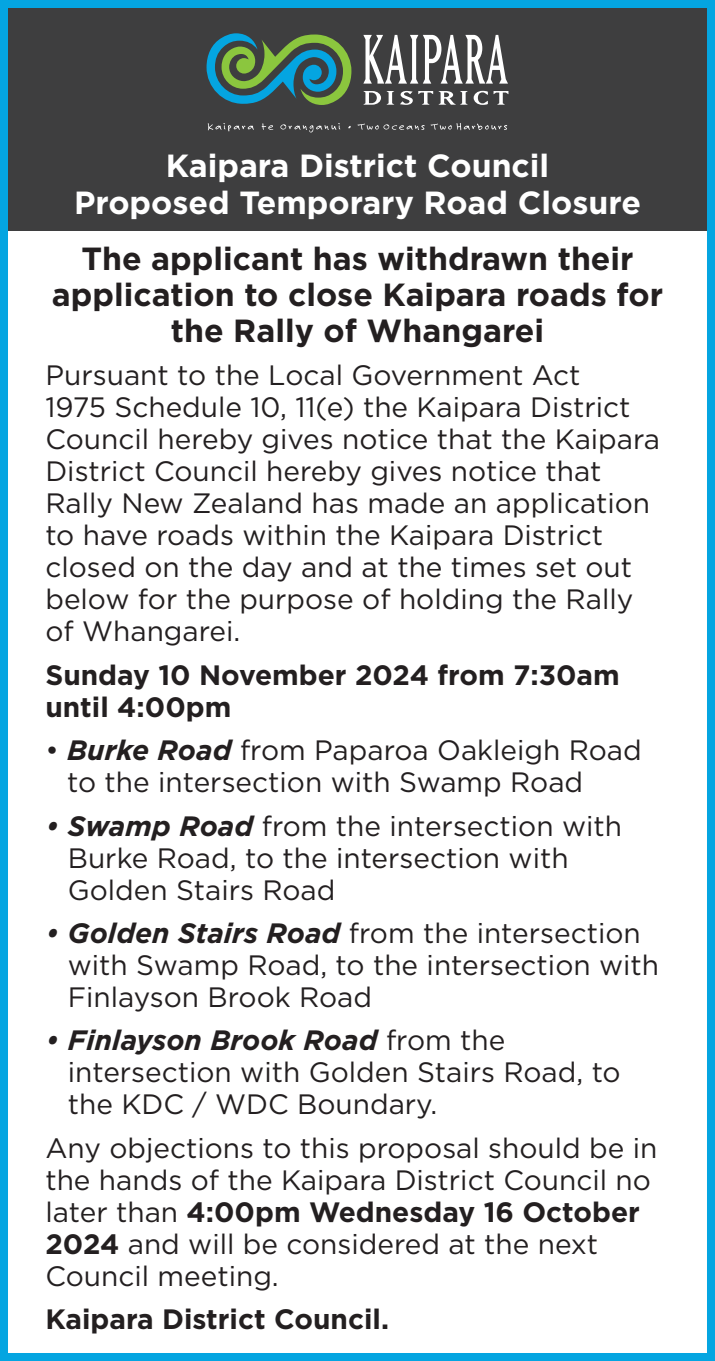
<style>
.page{position:relative;width:715px;height:1361px;background:#fff}
.page>*{position:absolute;margin:0;border:0;box-sizing:border-box;transform-origin:0 0}
.t1{font:700 32px/36px "Gotham";color:#231f20;text-align:center}
.t2{font:700 32px/36px "Gotham";color:#fff;text-align:center}
.t3{font:28px/32px "Gotham";color:#231f20}
.t4{font:700 28px/32px "Gotham";color:#231f20}
.s1{font-weight:700;font-style:italic}
.s2{font-weight:700}
</style>
<div class="page">
<div style="left:0;top:0;width:714px;height:231px;background:#3e3e3f"></div>
<svg style="left:206px;top:33px;width:145px;height:72px"></svg>
<svg style="left:363px;top:35px;width:145px;height:49px"></svg>
<svg style="left:363px;top:91px;width:31px;height:14px"></svg>
<svg style="left:400px;top:91px;width:12px;height:14px"></svg>
<svg style="left:418px;top:91px;width:49px;height:14px"></svg>
<svg style="left:473px;top:91px;width:14px;height:14px"></svg>
<svg style="left:493px;top:91px;width:15px;height:14px"></svg>
<svg style="left:208px;top:123px;width:46px;height:9px"></svg>
<svg style="left:261px;top:123px;width:12px;height:7px"></svg>
<svg style="left:280px;top:123px;width:60px;height:10px"></svg>
<svg style="left:357px;top:124px;width:67px;height:6px"></svg>
<svg style="left:430px;top:123px;width:77px;height:7px"></svg>
<div style="left:0;top:0;width:714px;height:1361px;border:8px solid #04a5e1"></div>
<p class="t2" style="left:74px;top:147px;width:568px">Kaipara District Council<br>Proposed Temporary Road Closure</p>
<p class="t1" style="left:52px;top:240px;width:612px">The applicant has withdrawn their application to close Kaipara roads for the Rally of Whangarei</p>
<p class="t3" style="left:45px;top:359px;width:616px">Pursuant to the Local Government Act<br>1975 Schedule 10, 11(e) the Kaipara District Council hereby gives notice that the Kaipara District Council hereby gives notice that Rally New Zealand has made an application to have roads within the Kaipara District closed on the day and at the times set out below for the purpose of holding the Rally of Whangarei.</p>
<p class="t4" style="left:45px;top:658px;width:575px">Sunday 10 November 2024 from 7:30am until 4:00pm</p>
<p class="t3" style="left:67px;top:734px;width:575px;text-indent:-22px">• <span class="s1">Burke Road</span> from Paparoa Oakleigh Road to the intersection with Swamp Road</p>
<p class="t3" style="left:68px;top:809px;width:555px;text-indent:-22px"><span class="s1">• Swamp Road</span> from the intersection with<br>Burke Road, to the intersection with<br>Golden Stairs Road</p>
<p class="t3" style="left:68px;top:916px;width:592px;text-indent:-22px"><span class="s1">• Golden Stairs Road</span> from the intersection with Swamp Road, to the intersection with<br>Finlayson Brook Road</p>
<p class="t3" style="left:68px;top:1024px;width:554px;text-indent:-22px"><span class="s1">• Finlayson Brook Road</span> from the intersection with Golden Stairs Road, to the KDC / WDC Boundary.</p>
<p class="t3" style="left:45px;top:1131px;width:613px">Any objections to this proposal should be in the hands of the Kaipara District Council no later than <span class="s2">4:00pm Wednesday 16 October 2024</span> and will be considered at the next Council meeting.</p>
<p class="t4" style="left:45px;top:1302px;width:345px">Kaipara District Council.</p>
</div>
